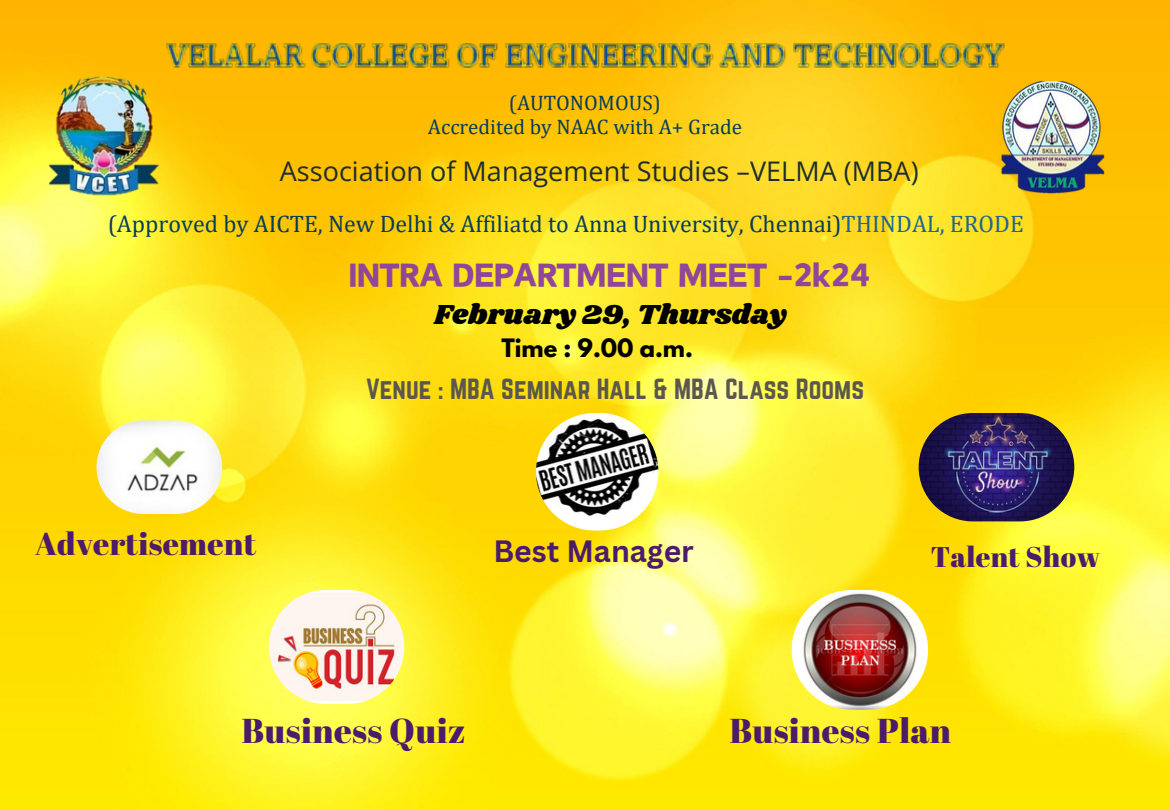
<style>
.page{position:relative;width:1170px;height:810px;background:#fff}
.page>*{position:absolute;margin:0;border:0;box-sizing:border-box;transform-origin:0 0}
.t1{font:39px "Canva Sweet Heart";color:#904799}
.t2{font:34.5px "Abril Fatface";letter-spacing:.01em;color:#4b1b6c}
.t3{font:31.5px "Abril Fatface";letter-spacing:.01em;color:#4b1b6c}
.t4{font:700 30px "Canva Sans";color:#4b1b6c}
.t5{font:28.5px "Shrikhand";color:#000}
.t6{font:28.5px "Abril Fatface";letter-spacing:.01em;color:#4b1b6c}
.t7{font:27px "Open Sans";color:#1d2c2e}
.t8{font:25.5px "Norwester";color:#5b574e}
.t9{font:24px "Cambria";color:#043c5c}
.t10{font:700 22.5px "League Spartan";color:#000}
.t11{font:21px "Cambria";color:#043c5c}
.s1{color:#21658d}
</style>
<div class="page">
<img style="left:0;top:0;width:1170px;height:810px">
<img style="left:166px;top:44px;width:839px;height:23px">
<img style="left:996px;top:80px;width:111px;height:123px">
<img style="left:35px;top:61px;width:138px;height:157px">
<img style="left:96px;top:420px;width:126px;height:94px;border-radius:47px">
<img style="left:269px;top:590px;width:135px;height:114px">
<img style="left:792px;top:590px;width:136px;height:120px;border-radius:60px">
<img style="left:919px;top:413px;width:155px;height:108px">
<img style="left:536px;top:413px;width:122px;height:118px">
<h1 class="t11" style="left:509px;top:90px;width:153px">(AUTONOMOUS)</h1>
<h6 class="t11" style="left:428px;top:114px;width:315px">Accredited by NAAC with A+ Grade</h6>
<p class="t7" style="left:280px;top:152px;width:640px">Association of Management Studies –VELMA (MBA)</p>
<h5 class="t9" style="left:108px;top:209px;width:917px">(Approved by AICTE, New Delhi &amp; Affiliatd to Anna University, Chennai)<span class="s1">THINDAL, ERODE</span></h5>
<h4 class="t1" style="left:349px;top:256px;width:523px">INTRA DEPARTMENT MEET -2k24</h4>
<h4 class="t5" style="left:434px;top:294px;width:354px">February 29, Thursday</h4>
<h2 class="t3" style="left:35px;top:522px;width:223px">Advertisement</h2>
<h2 class="t10" style="left:501px;top:336px;width:193px">Time : 9.00 a.m.</h2>
<p class="t8" style="left:366px;top:373px;width:500px">Venue : MBA Seminar Hall &amp; MBA Class Rooms</p>
<p class="t4" style="left:493px;top:530px;width:202px">Best Manager</p>
<p class="t6" style="left:931px;top:537px;width:171px">Talent Show</p>
<p class="t2" style="left:242px;top:706px;width:226px">Business Quiz</p>
<h3 class="t2" style="left:729px;top:706px;width:223px">Business Plan</h3>
</div>
